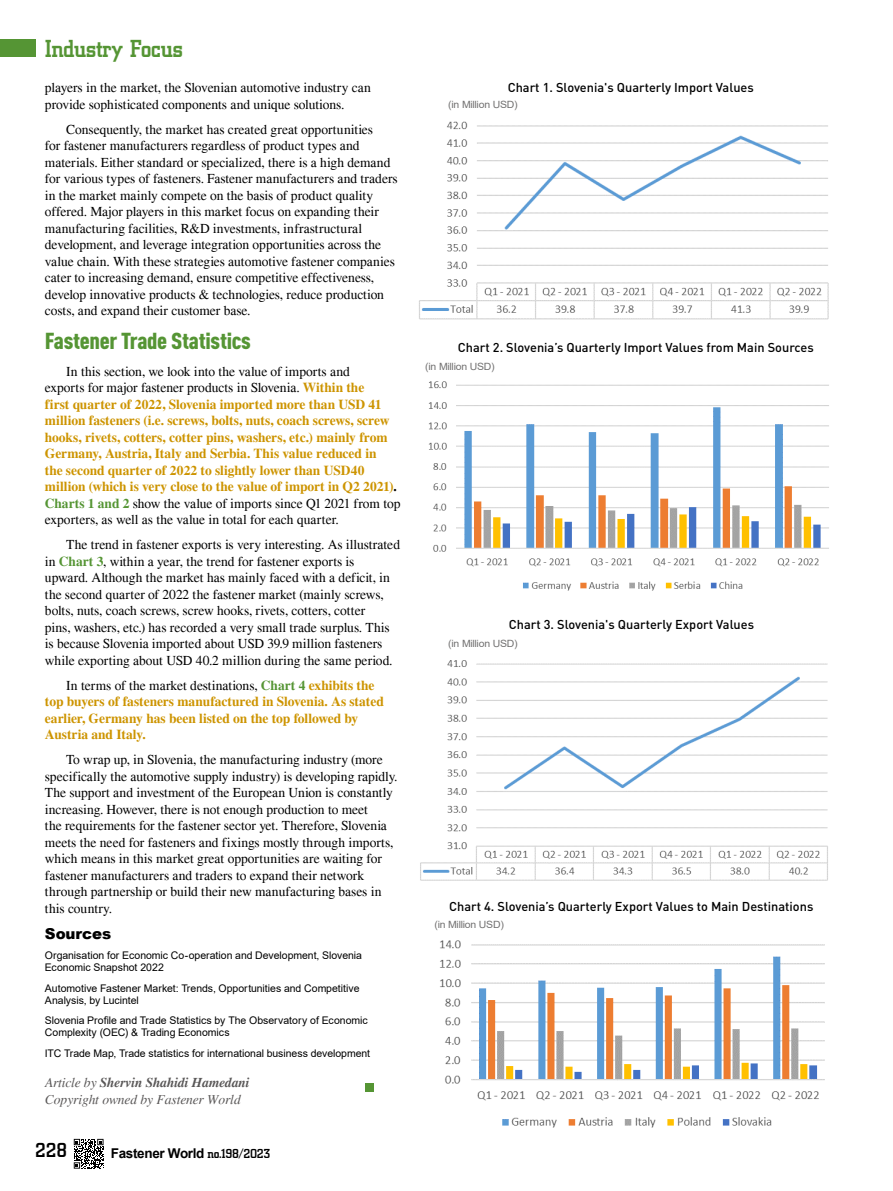
<style>
.page{position:relative;width:893px;height:1191px;background:#fff}
.page>*{position:absolute;margin:0;border:0;box-sizing:border-box;transform-origin:0 0}
.t1{font:500 25.5px "City D";letter-spacing:-.025em;color:#559534}
.t2{font:900 22.8px "DIN Cond";letter-spacing:-.015em;color:#559534;scale:1.05 1}
.t3{font:500 21px "City D";color:#000}
.t4{font:900 15px "Arial";letter-spacing:-.005em;color:#000}
.t5{font:13.5px/16.5px "Times";color:#000}
.t6{font:700 13.5px/16.5px "Times";letter-spacing:-.005em;color:#cd9400}
.t7{font:italic 13.5px/16.4px "Times";letter-spacing:-.005em;color:#595757}
.t8{font:700 13.5px "Arial";letter-spacing:-.025em;color:#000}
.t9{font:500 12.75px "DIN";color:#000}
.t10{font:10.5px/12px "Arial";letter-spacing:-.005em;color:#000}
.t11{font:10.05px "Arial";letter-spacing:-.025em;color:#727171;scale:1.05 1}
.s1{font-weight:400;color:#000}
.s2{color:#000}
.s3{color:#559534}
.s4{font-weight:700;color:#559534}
.s5{font-weight:700}
.s6{font-family:"City D";font-weight:500}
</style>
<div class="page">
<div style="left:0;top:40px;width:36px;height:17px;background:#559534"></div>
<svg style="left:74px;top:1138px;width:30px;height:30px"></svg>
<div style="left:366px;top:1083px;width:8px;height:8px;background:#559534"></div>
<img style="left:428px;top:381px;width:401px;height:210px">
<img style="left:419px;top:121px;width:410px;height:199px">
<img style="left:420px;top:660px;width:408px;height:221px">
<img style="left:440px;top:940px;width:385px;height:188px">
<h1 class="t1" style="left:45px;top:35px;width:140px">Industry Focus</h1>
<p class="t5" style="left:45px;top:79px;width:327px">players in the market, the Slovenian automotive industry can provide sophisticated components and unique solutions.</p>
<p class="t5" style="left:45px;top:121px;width:354px;text-indent:21px">Consequently, the market has created great opportunities<br>for fastener manufacturers regardless of product types and materials. Either standard or specialized, there is a high demand for various types of fasteners. Fastener manufacturers and traders in the market mainly compete on the basis of product quality offered. Major players in this market focus on expanding their manufacturing facilities, R&amp;D investments, infrastructural development, and leverage integration opportunities across the value chain. With these strategies automotive fastener companies cater to increasing demand, ensure competitive effectiveness, develop innovative products &amp; technologies, reduce production costs, and expand their customer base.</p>
<h2 class="t2" style="left:45px;top:327px;width:198px">Fastener Trade Statistics</h2>
<p class="t6" style="left:45px;top:362px;width:357px;text-indent:21px"><span class="s1">In this section, we look into the value of imports and<br>exports for major fastener products in Slovenia.</span> Within the<br>first quarter of 2022, Slovenia imported more than USD 41 million fasteners (i.e. screws, bolts, nuts, coach screws, screw hooks, rivets, cotters, cotter pins, washers, etc.) mainly from Germany, Austria, Italy and Serbia. This value reduced in<br>the second quarter of 2022 to slightly lower than USD40 million (which is very close to the value of import in Q2 2021)<span class="s2">.<br></span><span class="s3">Charts 1 and 2</span> <span class="s1">show the value of imports since Q1 2021 from top exporters, as well as the value in total for each quarter.</span></p>
<p class="t5" style="left:45px;top:536px;width:357px;text-indent:21px">The trend in fastener exports is very interesting. As illustrated in <span class="s4">Chart 3</span>, within a year, the trend for fastener exports is upward. Although the market has mainly faced with a deficit, in the second quarter of 2022 the fastener market (mainly screws, bolts, nuts, coach screws, screw hooks, rivets, cotters, cotter<br>pins, washers, etc.) has recorded a very small trade surplus. This is because Slovenia imported about USD 39.9 million fasteners while exporting about USD 40.2 million during the same period.</p>
<p class="t6" style="left:45px;top:676px;width:340px;text-indent:21px"><span class="s1">In terms of the market destinations,</span> <span class="s3">Chart 4</span> exhibits the top buyers of fasteners manufactured in Slovenia. As stated earlier, Germany has been listed on the top followed by Austria and Italy.</p>
<p class="t5" style="left:45px;top:751px;width:354px;text-indent:21px">To wrap up, in Slovenia, the manufacturing industry (more specifically the automotive supply industry) is developing rapidly.<br>The support and investment of the European Union is constantly increasing. However, there is not enough production to meet<br>the requirements for the fastener sector yet. Therefore, Slovenia meets the need for fasteners and fixings mostly through imports, which means in this market great opportunities are waiting for fastener manufacturers and traders to expand their network through partnership or build their new manufacturing bases in this country.</p>
<p class="t4" style="left:45px;top:923px;width:68px">Sources</p>
<p class="t10" style="left:45px;top:949px;width:319px">Organisation for Economic Co-operation and Development, Slovenia<br>Economic Snapshot 2022</p>
<p class="t10" style="left:45px;top:982px;width:316px">Automotive Fastener Market: Trends, Opportunities and Competitive<br>Analysis, by Lucintel</p>
<p class="t10" style="left:45px;top:1014px;width:324px">Slovenia Profile and Trade Statistics by The Observatory of Economic<br>Complexity (OEC) &amp; Trading Economics</p>
<p class="t10" style="left:45px;top:1047px;width:327px">ITC Trade Map, Trade statistics for international business development</p>
<p class="t7" style="left:45px;top:1075px;width:206px">Article by <span class="s5">Shervin Shahidi Hamedani<br></span>Copyright owned by Fastener World</p>
<h3 class="t3" style="left:35px;top:1138px;width:34px">228</h3>
<p class="t8" style="left:111px;top:1144px;width:161px">Fastener World <span class="s6">no.198/2023</span></p>
<p class="t9" style="left:508px;top:79px;width:248px">Chart 1. Slovenia's Quarterly Import Values</p>
<p class="t11" style="left:448px;top:97px;width:68px">(in Million USD)</p>
<p class="t9" style="left:458px;top:339px;width:357px">Chart 2. Slovenia’s Quarterly Import Values from Main Sources</p>
<p class="t11" style="left:425px;top:359px;width:68px">(in Million USD)</p>
<p class="t9" style="left:509px;top:616px;width:247px">Chart 3. Slovenia's Quarterly Export Values</p>
<p class="t11" style="left:448px;top:636px;width:68px">(in Million USD)</p>
<p class="t9" style="left:449px;top:897px;width:366px">Chart 4. Slovenia’s Quarterly Export Values to Main Destinations</p>
<p class="t11" style="left:434px;top:917px;width:68px">(in Million USD)</p>
</div>
